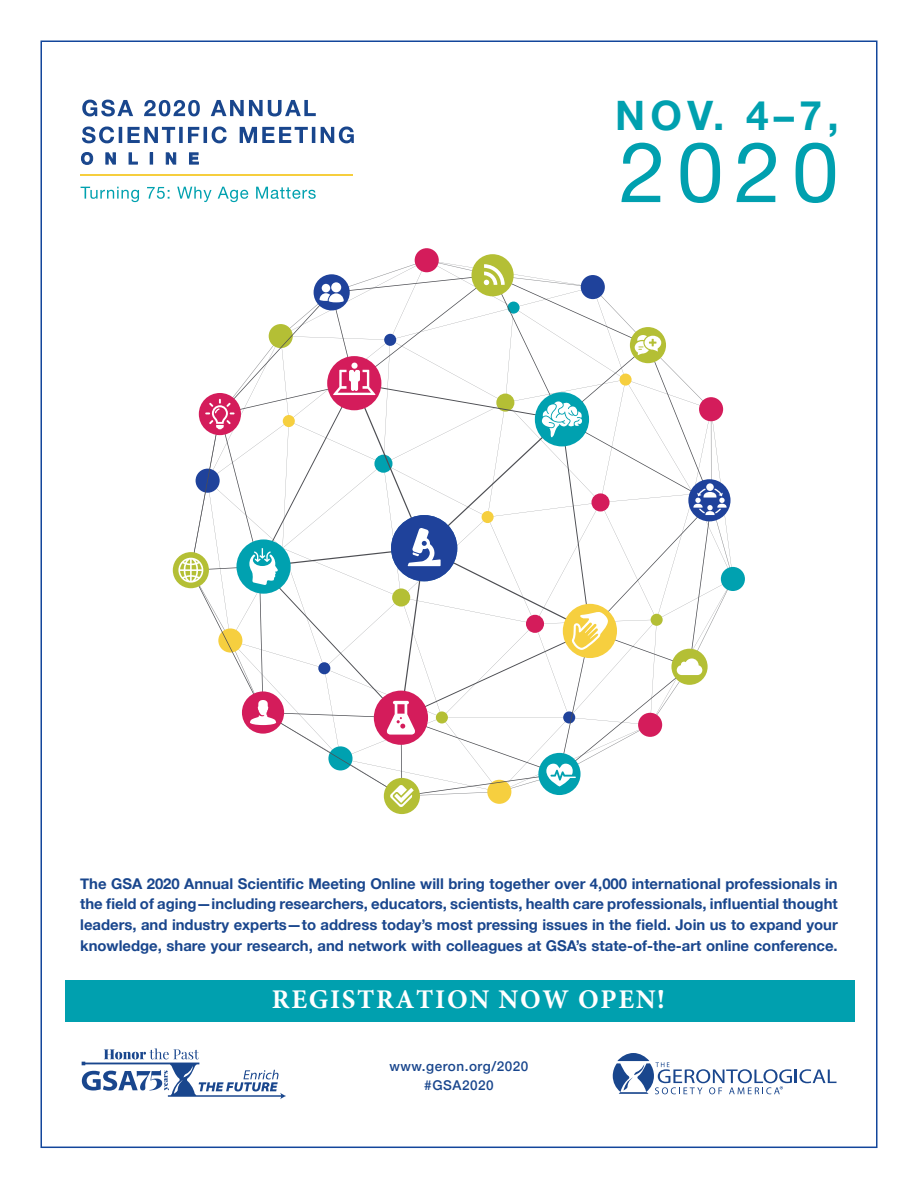
<style>
.page{position:relative;width:918px;height:1188px;background:#fff}
.page>*{position:absolute;margin:0;border:0;box-sizing:border-box;transform-origin:0 0}
.t1{font:83.85px "Helvetica Neue";color:#00a0af}
.t2{font:700 40.65px "Helvetica Neue";color:#00a0af}
.t3{font:700 27px "Minion Pro";letter-spacing:.06em;color:#fff}
.t4{font:700 14.85px/20.5px "Helvetica Neue";color:#19468d;text-align:justify}
.t5{font:500 13.5px/18.9px "Helvetica Neue";letter-spacing:.04em;color:#19468d;text-align:center}
</style>
<div class="page">
<svg style="left:613px;top:1053px;width:223px;height:41px"></svg>
<div style="left:65px;top:981px;width:789px;height:41px;background:#00a0af"></div>
<svg style="left:82px;top:1048px;width:204px;height:51px"></svg>
<svg style="left:81px;top:187px;width:235px;height:15px"></svg>
<hr style="left:81px;top:174px;width:272px;height:2px;background:#f6ce3d">
<svg style="left:82px;top:100px;width:272px;height:43px"></svg>
<svg style="left:81px;top:152px;width:12px;height:13px"></svg>
<svg style="left:106px;top:153px;width:10px;height:11px"></svg>
<svg style="left:129px;top:153px;width:9px;height:11px"></svg>
<svg style="left:150px;top:153px;width:3px;height:11px"></svg>
<svg style="left:166px;top:153px;width:10px;height:11px"></svg>
<svg style="left:189px;top:153px;width:10px;height:11px"></svg>
<div style="left:487px;top:780px;width:24px;height:24px;background:#f6cf3f;border-radius:50%"></div>
<div style="left:415px;top:248px;width:24px;height:24px;background:#d41c5b;border-radius:50%"></div>
<div style="left:721px;top:567px;width:24px;height:24px;background:#00a1b0;border-radius:50%"></div>
<div style="left:699px;top:397px;width:24px;height:24px;background:#d41c5b;border-radius:50%"></div>
<svg style="left:191px;top:275px;width:521px;height:521px"></svg>
<div style="left:327px;top:356px;width:54px;height:54px;background:#d41c5b;border-radius:50%"></div>
<div style="left:472px;top:254px;width:42px;height:42px;background:#b4bf35;border-radius:50%"></div>
<div style="left:538px;top:753px;width:43px;height:42px;background:#00a1b0;border-radius:50%"></div>
<div style="left:391px;top:515px;width:66px;height:66px;background:#1f429b;border-radius:50%"></div>
<div style="left:630px;top:327px;width:36px;height:36px;background:#b4bf35;border-radius:50%"></div>
<div style="left:173px;top:552px;width:36px;height:36px;background:#b4bf35;border-radius:50%"></div>
<div style="left:314px;top:274px;width:36px;height:36px;background:#1f429b;border-radius:50%"></div>
<div style="left:242px;top:691px;width:42px;height:43px;background:#d41c5b;border-radius:50%"></div>
<div style="left:671px;top:649px;width:37px;height:36px;background:#b4bf35;border-radius:50%"></div>
<div style="left:535px;top:392px;width:54px;height:54px;background:#00a1b0;border-radius:50%"></div>
<div style="left:199px;top:393px;width:42px;height:42px;background:#d41c5b;border-radius:50%"></div>
<div style="left:374px;top:691px;width:54px;height:54px;background:#d41c5b;border-radius:50%"></div>
<div style="left:563px;top:604px;width:54px;height:54px;background:#f6cf3f;border-radius:50%"></div>
<div style="left:384px;top:778px;width:36px;height:36px;background:#b4bf35;border-radius:50%"></div>
<div style="left:688px;top:479px;width:43px;height:42px;background:#1f429b;border-radius:50%"></div>
<div style="left:236px;top:539px;width:55px;height:55px;background:#00a1b0;border-radius:50%"></div>
<div style="left:706px;top:483px;width:8px;height:8px;background:#fff;border-radius:50%"></div>
<svg style="left:693px;top:488px;width:34px;height:27px"></svg>
<svg style="left:333px;top:370px;width:43px;height:25px"></svg>
<div style="left:351px;top:363px;width:7px;height:6px;background:#fff;border-radius:50%"></div>
<svg style="left:249px;top:548px;width:29px;height:37px"></svg>
<svg style="left:546px;top:763px;width:30px;height:24px"></svg>
<svg style="left:387px;top:701px;width:28px;height:34px"></svg>
<svg style="left:542px;top:401px;width:40px;height:36px"></svg>
<svg style="left:572px;top:612px;width:36px;height:38px"></svg>
<svg style="left:635px;top:335px;width:26px;height:20px"></svg>
<svg style="left:205px;top:399px;width:30px;height:30px"></svg>
<svg style="left:408px;top:528px;width:33px;height:38px"></svg>
<div style="left:331px;top:282px;width:10px;height:10px;background:#fff;border-radius:50%"></div>
<div style="left:322px;top:284px;width:8px;height:8px;background:#fff;border-radius:50%"></div>
<svg style="left:320px;top:293px;width:24px;height:9px"></svg>
<svg style="left:677px;top:658px;width:25px;height:17px"></svg>
<svg style="left:390px;top:785px;width:24px;height:22px"></svg>
<svg style="left:250px;top:700px;width:26px;height:25px"></svg>
<svg style="left:178px;top:558px;width:25px;height:25px"></svg>
<svg style="left:484px;top:264px;width:21px;height:21px"></svg>
<h2 class="t2" style="left:615px;top:84px;width:225px">NOV. 4–7,</h2>
<h1 class="t1" style="left:619px;top:112px;width:221px">2020</h1>
<p class="t4" style="left:80px;top:874px;width:759px">The GSA 2020 Annual Scientific Meeting Online will bring together over 4,000 international professionals in the field of aging—including researchers, educators, scientists, health care professionals, influential thought leaders, and industry experts—to address today’s most pressing issues in the field. Join us to expand your knowledge, share your research, and network with colleagues at GSA’s state-of-the-art online conference.</p>
<h3 class="t3" style="left:272px;top:980px;width:395px">REGISTRATION NOW OPEN!</h3>
<p class="t5" style="left:389px;top:1056px;width:141px">www.geron.org/2020 #GSA2020</p>
</div>
